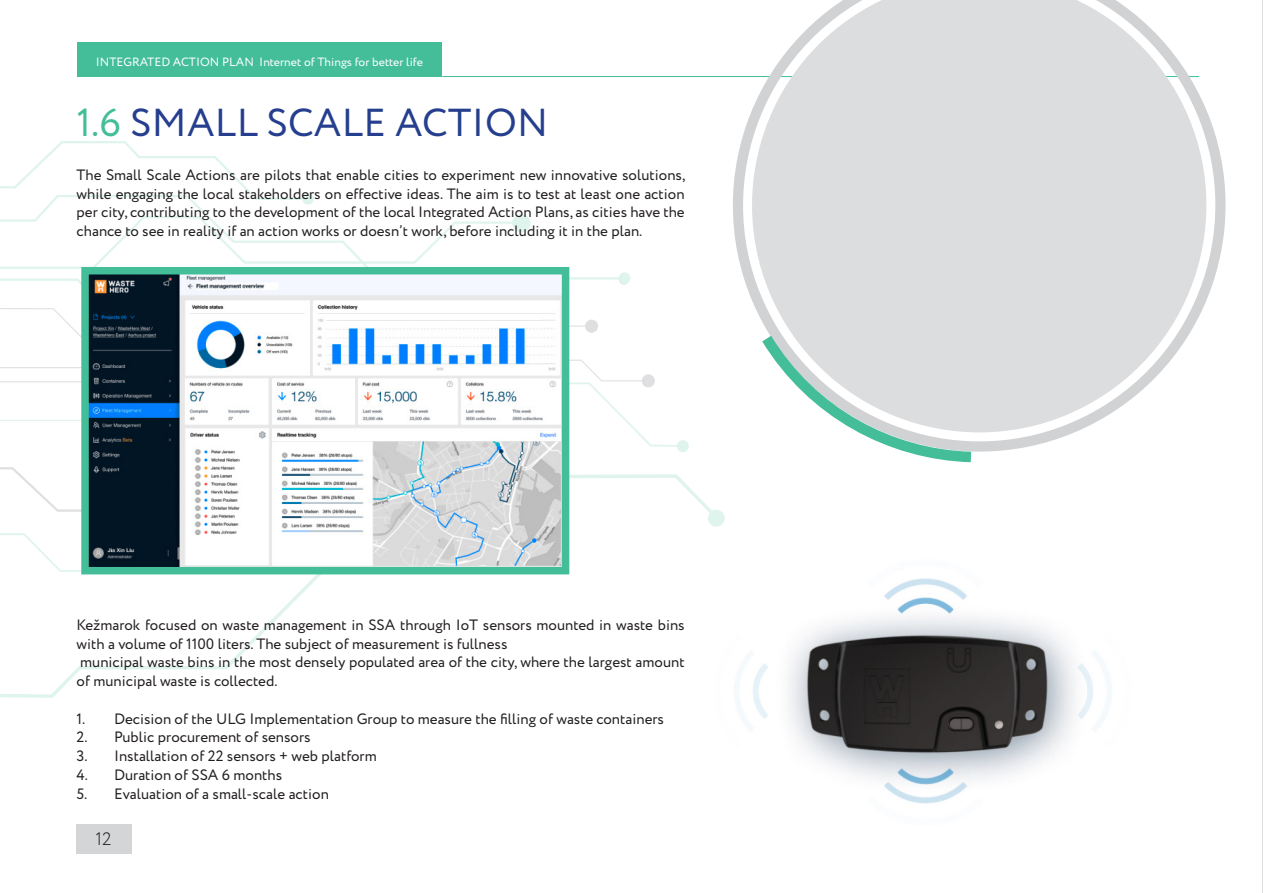
<style>
.page{position:relative;width:1263px;height:893px;background:#fff}
.page>*{position:absolute;margin:0;border:0;box-sizing:border-box;transform-origin:0 0}
.titulok{font:39px "Circe";letter-spacing:.01em;color:#253f8e}
.t1{font:300 18px "Circe";color:#231f20}
.Text_brozura{font:15px/18.8px "Circe";color:#231f20}
.t2{font:12px "Circe";color:#fff}
.s1{color:#43be99}
</style>
<div class="page">
<div style="left:77px;top:824px;width:55px;height:29px;background:#d4d5d7"></div>
<hr style="left:442px;top:76px;width:757px;height:1px;background:#43be99">
<div style="left:78px;top:43px;width:364px;height:34px;background:#43be99"></div>
<div style="left:677px;top:440px;width:12px;height:12px;background:#dff4ed;border-radius:50%"></div>
<div style="left:642px;top:374px;width:13px;height:13px;background:#dfdfe1;border-radius:50%"></div>
<div style="left:619px;top:272px;width:11px;height:12px;background:#dff4ed;border-radius:50%"></div>
<div style="left:708px;top:510px;width:17px;height:17px;background:#dff4ed;border-radius:50%"></div>
<svg style="left:0;top:473px;width:716px;height:225px"></svg>
<svg style="left:0;top:316px;width:647px;height:95px"></svg>
<svg style="left:0;top:141px;width:628px;height:175px"></svg>
<hr style="left:1262px;top:0;width:1px;height:893px;background:#bcbdc0">
<img style="left:90px;top:276px;width:470px;height:289px">
<div style="left:81px;top:267px;width:488px;height:307px;border:8px solid #43be99"></div>
<svg style="left:733px;top:0;width:493px;height:463px;fill:#dcdddf"></svg>
<img style="left:714px;top:559px;width:397px;height:245px">
<p class="t2" style="left:96px;top:54px;width:329px">INTEGRATED ACTION PLAN Internet of Things for better life</p>
<p class="titulok" style="left:77px;top:97px;width:473px"><span class="s1">1.6</span> SMALL SCALE ACTION</p>
<p class="Text_brozura" style="left:77px;top:166px;width:610px;text-align:justify">The Small Scale Actions are pilots that enable cities to experiment new innovative solutions, while engaging the local stakeholders on effective ideas. The aim is to test at least one action per city, contributing to the development of the local Integrated Action Plans, as cities have the chance to see in reality if an action works or doesn’t work, before including it in the plan.</p>
<p class="Text_brozura" style="left:77px;top:616px;width:610px">Kežmarok focused on waste management in SSA through IoT sensors mounted in waste bins with a volume of 1100 liters. The subject of measurement is fullness</p>
<p class="Text_brozura" style="left:77px;top:653px;width:610px">municipal waste bins in the most densely populated area of the city, where the largest amount of municipal waste is collected.</p>
<p class="Text_brozura" style="left:77px;top:710px;width:589px">1. Decision of the ULG Implementation Group to measure the filling of waste containers</p>
<p class="Text_brozura" style="left:77px;top:728px;width:236px">2. Public procurement of sensors</p>
<p class="Text_brozura" style="left:77px;top:747px;width:302px">3. Installation of 22 sensors + web platform</p>
<p class="Text_brozura" style="left:77px;top:766px;width:207px">4. Duration of SSA 6 months</p>
<p class="Text_brozura" style="left:77px;top:785px;width:254px">5. Evaluation of a small-scale action</p>
<p class="t1" style="left:96px;top:827px;width:18px">12</p>
</div>
